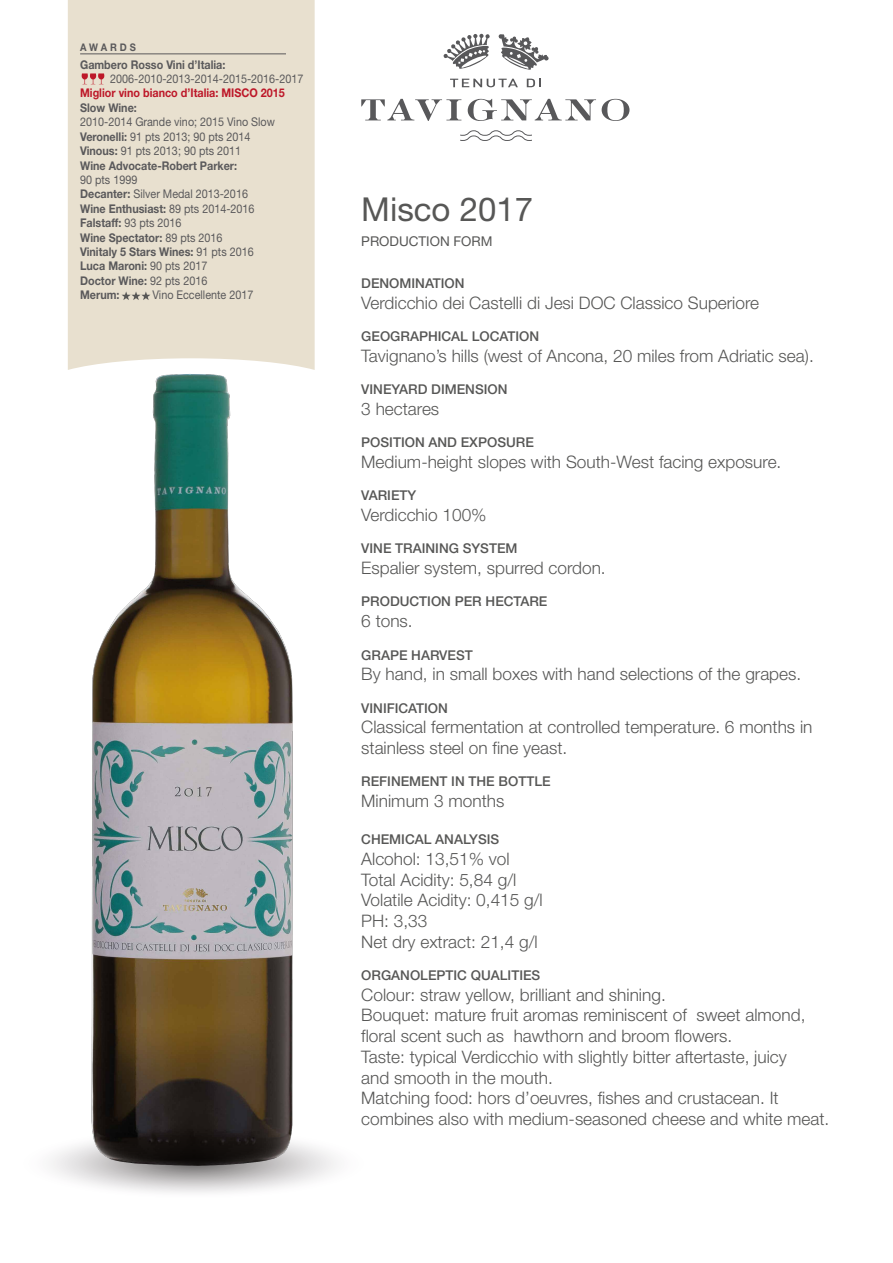
<style>
.page{position:relative;width:893px;height:1263px;background:#fff}
.page>*{position:absolute;margin:0;border:0;box-sizing:border-box;transform-origin:0 0}
.t1{font:33px "Helvetica Neue";color:#575756}
.t2{font:300 17.25px/20.7px "Helvetica Neue";color:#575756}
.t3{font:500 13.5px "Helvetica Neue";color:#575756}
.t4{font:13.5px "Helvetica Neue";color:#575756}
.t5{font:700 12px/14.4px "Helvetica Neue";color:#5a595b;scale:.9 1}
.t6{font:12px/14.4px "Helvetica Neue";color:#5a595b;scale:.9 1}
.t7{font:700 12px "Helvetica Neue";color:#bd1829;scale:.9 1}
.t8{font:700 10.5px "Helvetica Neue";letter-spacing:.3em;color:#5a595b;scale:.9 1}
.s1{font-weight:700}
.s2{font-weight:400}
</style>
<div class="page">
<svg style="left:450px;top:79px;width:68px;height:8px"></svg>
<svg style="left:527px;top:79px;width:14px;height:8px"></svg>
<svg style="left:361px;top:99px;width:100px;height:22px"></svg>
<svg style="left:468px;top:99px;width:128px;height:22px"></svg>
<svg style="left:602px;top:99px;width:27px;height:22px"></svg>
<svg style="left:443px;top:34px;width:47px;height:35px"></svg>
<svg style="left:498px;top:34px;width:51px;height:36px"></svg>
<svg style="left:460px;top:130px;width:72px;height:11px"></svg>
<img style="left:91px;top:374px;width:202px;height:745px">
<svg style="left:51px;top:1119px;width:286px;height:74px"></svg>
<div style="left:68px;top:0;width:247px;height:370px;background:#e8e0cf"></div>
<svg style="left:81px;top:73px;width:24px;height:11px"></svg>
<hr style="left:80px;top:53px;width:206px;height:1px;background:#5a595b">
<svg style="left:122px;top:291px;width:28px;height:9px"></svg>
<p class="t8" style="left:80px;top:40px;width:63px">AWARDS</p>
<p class="t5" style="left:80px;top:57px;width:163px">Gambero Rosso Vini d’Italia:</p>
<p class="t6" style="left:110px;top:71px;width:216px">2006-2010-2013-2014-2015-2016-2017</p>
<p class="t7" style="left:80px;top:86px;width:229px">Miglior vino bianco d’Italia: MISCO 2015</p>
<p class="t5" style="left:80px;top:100px;width:65px">Slow Wine:</p>
<p class="t6" style="left:80px;top:115px;width:218px">2010-2014 Grande vino; 2015 Vino Slow <span class="s1">Veronelli:</span> 91 pts 2013; 90 pts 2014<br><span class="s1">Vinous:</span> 91 pts 2013; 90 pts 2011<br><span class="s1">Wine Advocate-Robert Parker:</span></p>
<p class="t5" style="left:80px;top:172px;width:195px"><span class="s2">90 pts 1999<br></span>Decanter: <span class="s2">Silver Medal 2013-2016<br></span>Wine Enthusiast: <span class="s2">89 pts 2014-2016<br></span>Falstaff: <span class="s2">93 pts 2016<br></span>Wine Spectator: <span class="s2">89 pts 2016<br></span>Vinitaly 5 Stars Wines: <span class="s2">91 pts 2016<br></span>Luca Maroni: <span class="s2">90 pts 2017<br></span>Doctor Wine: <span class="s2">92 pts 2016<br></span>Merum:</p>
<p class="t6" style="left:153px;top:287px;width:114px">Vino Eccellente 2017</p>
<h1 class="t1" style="left:361px;top:189px;width:173px">Misco 2017</h1>
<p class="t4" style="left:361px;top:233px;width:133px">PRODUCTION FORM</p>
<p class="t3" style="left:361px;top:275px;width:105px">DENOMINATION</p>
<p class="t2" style="left:361px;top:292px;width:399px">Verdicchio dei Castelli di Jesi DOC Classico Superiore</p>
<p class="t3" style="left:361px;top:328px;width:179px">GEOGRAPHICAL LOCATION</p>
<p class="t2" style="left:361px;top:345px;width:454px">Tavignano’s hills (west of Ancona, 20 miles from Adriatic sea).</p>
<p class="t3" style="left:361px;top:381px;width:148px">VINEYARD DIMENSION</p>
<p class="t2" style="left:361px;top:398px;width:79px">3 hectares</p>
<p class="t3" style="left:361px;top:434px;width:174px">POSITION AND EXPOSURE</p>
<p class="t2" style="left:361px;top:451px;width:422px">Medium-height slopes with South-West facing exposure.</p>
<p class="t3" style="left:361px;top:487px;width:57px">VARIETY</p>
<p class="t2" style="left:361px;top:504px;width:127px">Verdicchio 100%</p>
<p class="t3" style="left:361px;top:540px;width:158px">VINE TRAINING SYSTEM</p>
<p class="t2" style="left:361px;top:557px;width:246px">Espalier system, spurred cordon.</p>
<p class="t3" style="left:361px;top:594px;width:188px">PRODUCTION PER HECTARE</p>
<p class="t2" style="left:361px;top:610px;width:53px">6 tons.</p>
<p class="t3" style="left:361px;top:647px;width:113px">GRAPE HARVEST</p>
<p class="t2" style="left:361px;top:663px;width:441px">By hand, in small boxes with hand selections of the grapes.</p>
<p class="t3" style="left:361px;top:700px;width:88px">VINIFICATION</p>
<p class="t2" style="left:361px;top:716px;width:453px">Classical fermentation at controlled temperature. 6 months in stainless steel on fine yeast.</p>
<p class="t3" style="left:361px;top:774px;width:191px">REFINEMENT IN THE BOTTLE</p>
<p class="t2" style="left:361px;top:790px;width:145px">Minimum 3 months</p>
<p class="t3" style="left:361px;top:831px;width:140px">CHEMICAL ANALYSIS</p>
<p class="t2" style="left:361px;top:848px;width:183px">Alcohol: 13,51% vol<br>Total Acidity: 5,84 g/l<br>Volatile Acidity: 0,415 g/l<br>PH: 3,33<br>Net dry extract: 21,4 g/l</p>
<p class="t3" style="left:361px;top:967px;width:181px">ORGANOLEPTIC QUALITIES</p>
<p class="t2" style="left:361px;top:984px;width:470px">Colour: straw yellow, brilliant and shining.<br>Bouquet: mature fruit aromas reminiscent of sweet almond, floral scent such as hawthorn and broom flowers.<br>Taste: typical Verdicchio with slightly bitter aftertaste, juicy<br>and smooth in the mouth.<br>Matching food: hors d’oeuvres, fishes and crustacean. It combines also with medium-seasoned cheese and white meat.</p>
</div>
